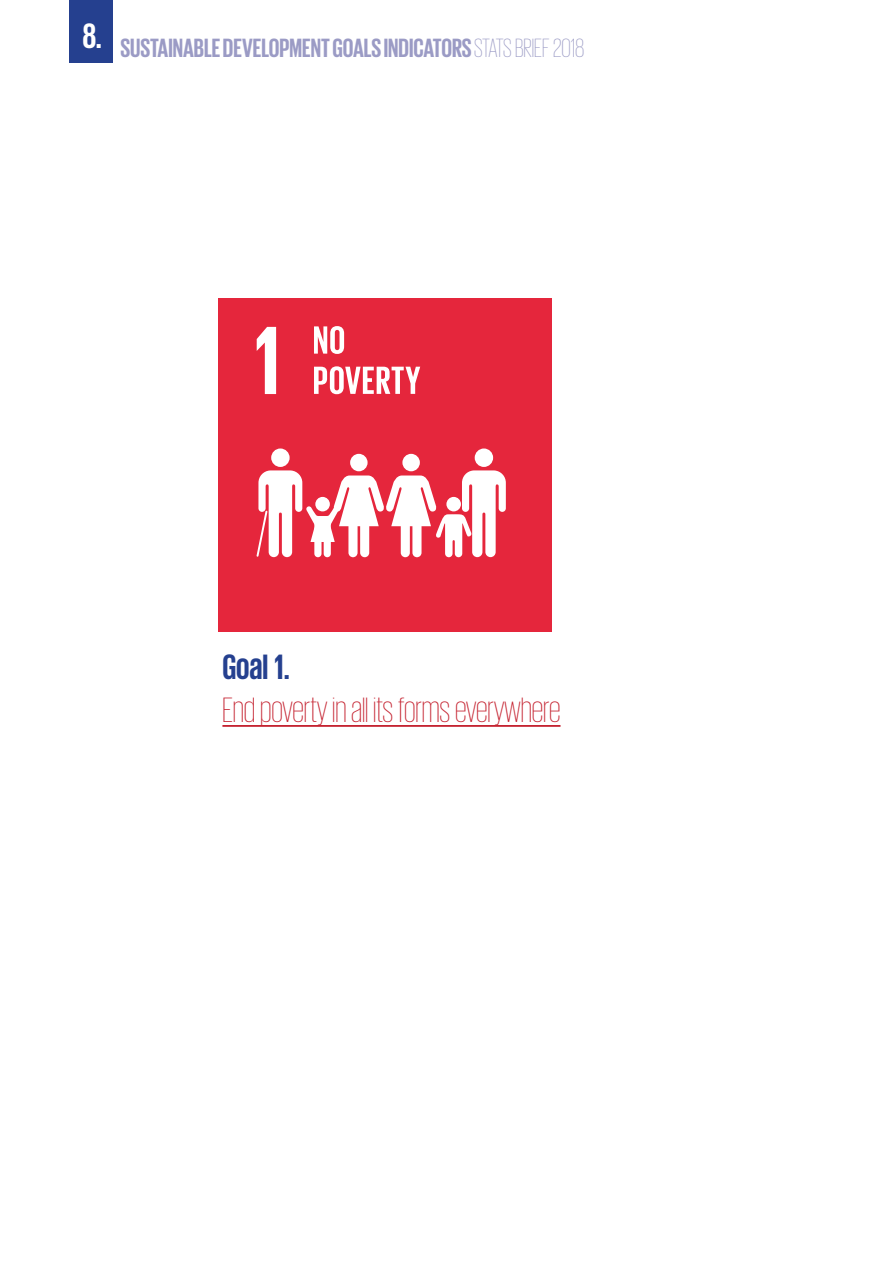
<style>
.page{position:relative;width:893px;height:1263px;background:#fff}
.page>*{position:absolute;margin:0;border:0;box-sizing:border-box;transform-origin:0 0}
.t1{font:200 36px "Giorgio Sans";color:#c4202e}
.t2{font:700 36px "Giorgio Sans";color:#25408f}
.t3{font:700 36px "Giorgio Sans";color:#fff}
.t4{font:700 27px "Giorgio Sans";color:#9b9bc5}
.s1{font-weight:200}
</style>
<div class="page">
<div style="left:69px;top:0;width:44px;height:63px;background:#25408f"></div>
<hr style="left:222px;top:725px;width:338px;height:2px;background:#c4202e">
<div style="left:218px;top:299px;width:333px;height:333px;background:#e5263c"></div>
<svg style="left:257px;top:327px;width:19px;height:67px"></svg>
<div style="left:475px;top:448px;width:18px;height:19px;background:#fff;border-radius:50%"></div>
<div style="left:402px;top:454px;width:18px;height:17px;background:#fff;border-radius:50%"></div>
<div style="left:350px;top:454px;width:18px;height:17px;background:#fff;border-radius:50%"></div>
<div style="left:271px;top:448px;width:19px;height:19px;background:#fff;border-radius:50%"></div>
<svg style="left:256px;top:470px;width:250px;height:88px"></svg>
<svg style="left:314px;top:326px;width:30px;height:28px"></svg>
<svg style="left:314px;top:366px;width:106px;height:28px"></svg>
<h1 class="t3" style="left:83px;top:18px;width:21px">8.</h1>
<p class="t4" style="left:120px;top:34px;width:465px">SUSTAINABLE DEVELOPMENT GOALS INDICATORS <span class="s1">STATS BRIEF 2018</span></p>
<h1 class="t2" style="left:222px;top:649px;width:69px">Goal 1.</h1>
<h1 class="t1" style="left:222px;top:693px;width:340px">End poverty in all its forms everywhere</h1>
</div>
